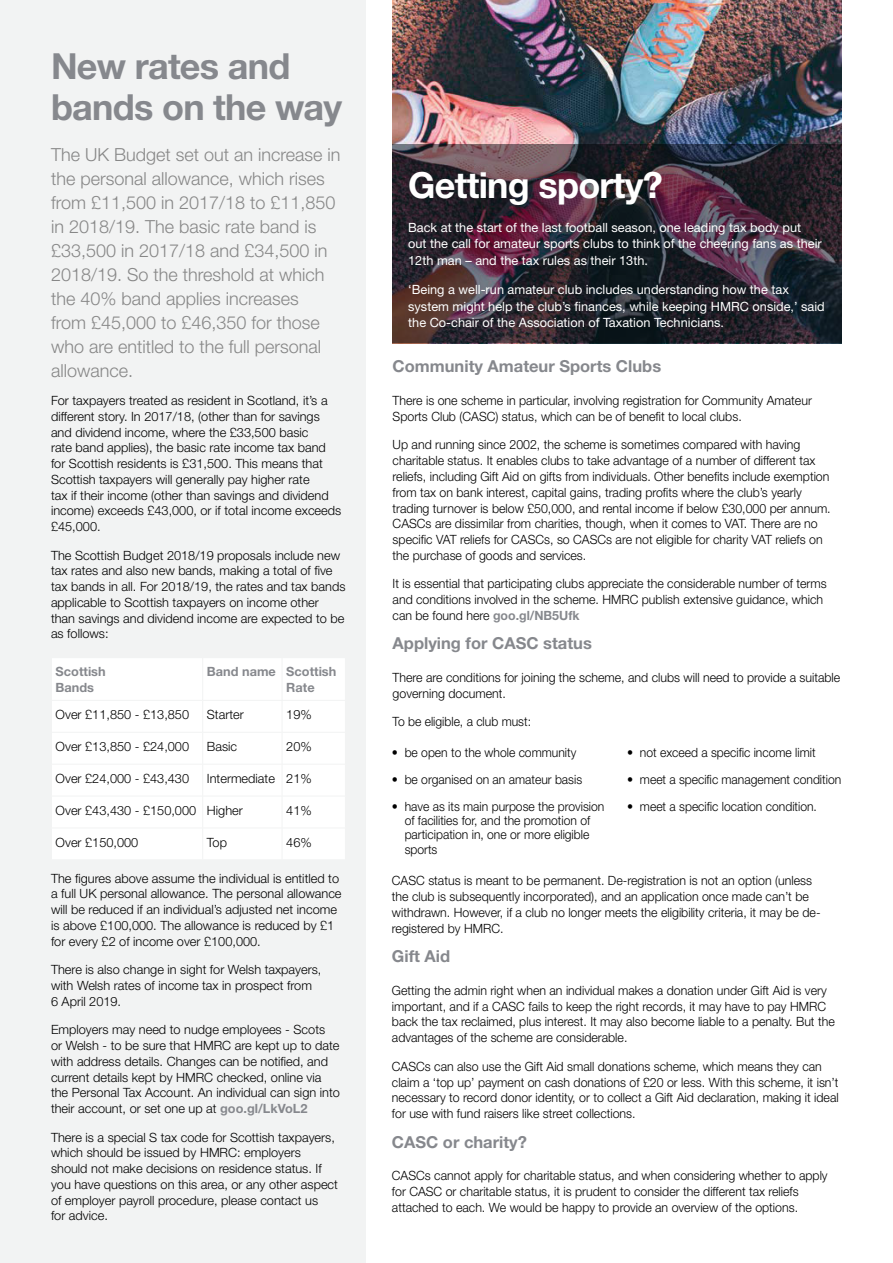
<style>
.page{position:relative;width:893px;height:1263px;background:#fff}
.page>*{position:absolute;margin:0;border:0;box-sizing:border-box;transform-origin:0 0}
.Heading1{font:700 36px/40.5px "Helvetica Neue";letter-spacing:-.02em;color:#86888d}
.t1{font:700 36px "Helvetica Neue";letter-spacing:-.02em;color:#fff}
.Subtitle{font:300 18px/24px "Helvetica Neue";color:#878787}
.Heading3{font:700 16.5px "Helvetica Neue";color:#86888d}
.Body{font:300 12.75px/15.8px "Helvetica Neue";color:#000}
.Body-2{font:12.75px/16.5px "Helvetica Neue";color:#fff}
.Body-3{font:300 12.75px/14.2px "Helvetica Neue";color:#000;scale:.95 1}
.Body-4{font:700 12.75px/15.8px "Helvetica Neue";color:#86888d}
.s1{font-weight:700;color:#86888d}
</style>
<div class="page">
<div style="left:0;top:0;width:366px;height:1263px;background:#f2f3f3"></div>
<img style="left:393px;top:0;width:449px;height:145px">
<img style="left:393px;top:145px;width:449px;height:198px">
<div style="left:52px;top:659px;width:293px;height:200px;background:#fff"></div>
<hr style="left:202px;top:658px;width:1px;height:42px;background:#f2f3f3">
<hr style="left:282px;top:658px;width:1px;height:42px;background:#f2f3f3">
<hr style="left:51px;top:700px;width:152px;height:1px;background:#f2f3f3">
<hr style="left:51px;top:732px;width:152px;height:1px;background:#f2f3f3">
<hr style="left:51px;top:764px;width:152px;height:1px;background:#f2f3f3">
<hr style="left:51px;top:796px;width:152px;height:1px;background:#f2f3f3">
<hr style="left:51px;top:827px;width:152px;height:1px;background:#f2f3f3">
<hr style="left:202px;top:701px;width:1px;height:31px;background:#f2f3f3">
<hr style="left:202px;top:733px;width:1px;height:31px;background:#f2f3f3">
<hr style="left:202px;top:764px;width:1px;height:32px;background:#f2f3f3">
<hr style="left:202px;top:796px;width:1px;height:31px;background:#f2f3f3">
<hr style="left:202px;top:828px;width:1px;height:31px;background:#f2f3f3">
<hr style="left:203px;top:700px;width:79px;height:1px;background:#f2f3f3">
<hr style="left:282px;top:700px;width:64px;height:1px;background:#f2f3f3">
<hr style="left:282px;top:701px;width:1px;height:31px;background:#f2f3f3">
<hr style="left:282px;top:733px;width:1px;height:31px;background:#f2f3f3">
<hr style="left:282px;top:764px;width:1px;height:32px;background:#f2f3f3">
<hr style="left:282px;top:796px;width:1px;height:31px;background:#f2f3f3">
<hr style="left:282px;top:828px;width:1px;height:31px;background:#f2f3f3">
<hr style="left:203px;top:732px;width:79px;height:1px;background:#f2f3f3">
<hr style="left:282px;top:732px;width:64px;height:1px;background:#f2f3f3">
<hr style="left:203px;top:764px;width:79px;height:1px;background:#f2f3f3">
<hr style="left:282px;top:764px;width:64px;height:1px;background:#f2f3f3">
<hr style="left:203px;top:796px;width:79px;height:1px;background:#f2f3f3">
<hr style="left:282px;top:796px;width:64px;height:1px;background:#f2f3f3">
<hr style="left:203px;top:827px;width:79px;height:1px;background:#f2f3f3">
<hr style="left:282px;top:827px;width:64px;height:1px;background:#f2f3f3">
<p class="Heading1" style="left:51px;top:45px;width:293px">New rates and bands on the way</p>
<p class="Subtitle" style="left:51px;top:142px;width:291px">The UK Budget set out an increase in the personal allowance, which rises from £11,500 in 2017/18 to £11,850 in 2018/19. The basic rate band is £33,500 in 2017/18 and £34,500 in<br>2018/19. So the threshold at which the 40% band applies increases<br>from £45,000 to £46,350 for those who are entitled to the full personal allowance.</p>
<p class="Body" style="left:51px;top:392px;width:292px">For taxpayers treated as resident in Scotland, it’s a different story. In 2017/18, (other than for savings and dividend income, where the £33,500 basic<br>rate band applies), the basic rate income tax band for Scottish residents is £31,500. This means that Scottish taxpayers will generally pay higher rate<br>tax if their income (other than savings and dividend income) exceeds £43,000, or if total income exceeds £45,000.</p>
<p class="Body" style="left:51px;top:547px;width:296px">The Scottish Budget 2018/19 proposals include new tax rates and also new bands, making a total of five tax bands in all. For 2018/19, the rates and tax bands applicable to Scottish taxpayers on income other than savings and dividend income are expected to be as follows:</p>
<p class="Body-4" style="left:56px;top:663px;width:52px">Scottish<br>Bands</p>
<p class="Body-4" style="left:207px;top:663px;width:70px">Band name</p>
<p class="Body-4" style="left:286px;top:663px;width:52px">Scottish<br>Rate</p>
<p class="Body" style="left:56px;top:706px;width:135px">Over £11,850 - £13,850</p>
<p class="Body" style="left:207px;top:706px;width:38px">Starter</p>
<p class="Body" style="left:286px;top:706px;width:27px">19%</p>
<p class="Body" style="left:56px;top:738px;width:135px">Over £13,850 - £24,000</p>
<p class="Body" style="left:207px;top:738px;width:32px">Basic</p>
<p class="Body" style="left:286px;top:738px;width:27px">20%</p>
<p class="Body" style="left:56px;top:770px;width:135px">Over £24,000 - £43,430</p>
<p class="Body" style="left:207px;top:770px;width:70px">Intermediate</p>
<p class="Body" style="left:286px;top:770px;width:27px">21%</p>
<p class="Body" style="left:56px;top:802px;width:142px">Over £43,430 - £150,000</p>
<p class="Body" style="left:207px;top:802px;width:37px">Higher</p>
<p class="Body" style="left:286px;top:802px;width:27px">41%</p>
<p class="Body" style="left:56px;top:834px;width:84px">Over £150,000</p>
<p class="Body" style="left:207px;top:834px;width:22px">Top</p>
<p class="Body" style="left:286px;top:834px;width:27px">46%</p>
<p class="Body" style="left:51px;top:870px;width:292px">The figures above assume the individual is entitled to a full UK personal allowance. The personal allowance will be reduced if an individual’s adjusted net income is above £100,000. The allowance is reduced by £1 for every £2 of income over £100,000.</p>
<p class="Body" style="left:51px;top:961px;width:272px">There is also change in sight for Welsh taxpayers, with Welsh rates of income tax in prospect from<br>6 April 2019.</p>
<p class="Body" style="left:51px;top:1021px;width:290px">Employers may need to nudge employees - Scots<br>or Welsh - to be sure that HMRC are kept up to date with address details. Changes can be notified, and current details kept by HMRC checked, online via the Personal Tax Account. An individual can sign into their account, or set one up at <span class="s1">goo.gl/LkVoL2</span></p>
<p class="Body" style="left:51px;top:1129px;width:288px">There is a special S tax code for Scottish taxpayers, which should be issued by HMRC: employers should not make decisions on residence status. If you have questions on this area, or any other aspect of employer payroll procedure, please contact us<br>for advice.</p>
<p class="t1" style="left:408px;top:163px;width:256px">Getting sporty?</p>
<p class="Body-2" style="left:408px;top:219px;width:415px">Back at the start of the last football season, one leading tax body put out the call for amateur sports clubs to think of the cheering fans as their<br>12th man – and the tax rules as their 13th.</p>
<p class="Body-2" style="left:408px;top:281px;width:418px">‘Being a well-run amateur club includes understanding how the tax system might help the club’s finances, while keeping HMRC onside,’ said the Co-chair of the Association of Taxation Technicians.</p>
<p class="Heading3" style="left:393px;top:356px;width:270px">Community Amateur Sports Clubs</p>
<p class="Body" style="left:393px;top:392px;width:421px">There is one scheme in particular, involving registration for Community Amateur<br>Sports Club (CASC) status, which can be of benefit to local clubs.</p>
<p class="Body" style="left:393px;top:437px;width:440px">Up and running since 2002, the scheme is sometimes compared with having charitable status. It enables clubs to take advantage of a number of different tax reliefs, including Gift Aid on gifts from individuals. Other benefits include exemption from tax on bank interest, capital gains, trading profits where the club’s yearly trading turnover is below £50,000, and rental income if below £30,000 per annum.<br>CASCs are dissimilar from charities, though, when it comes to VAT. There are no specific VAT reliefs for CASCs, so CASCs are not eligible for charity VAT reliefs on the purchase of goods and services.</p>
<p class="Body" style="left:393px;top:576px;width:436px">It is essential that participating clubs appreciate the considerable number of terms and conditions involved in the scheme. HMRC publish extensive guidance, which can be found here <span class="s1">goo.gl/NB5Ufk</span></p>
<p class="Heading3" style="left:393px;top:633px;width:201px">Applying for CASC status</p>
<p class="Body" style="left:393px;top:669px;width:449px">There are conditions for joining the scheme, and clubs will need to provide a suitable governing document.</p>
<p class="Body-3" style="left:393px;top:714px;width:147px">To be eligible, a club must:</p>
<p class="Body-3" style="left:392px;top:745px;width:196px">• be open to the whole community</p>
<p class="Body-3" style="left:392px;top:772px;width:202px">• be organised on an amateur basis</p>
<p class="Body-3" style="left:405px;top:799px;width:212px;text-indent:-13px">• have as its main purpose the provision of facilities for, and the promotion of participation in, one or more eligible sports</p>
<p class="Body-3" style="left:627px;top:745px;width:200px">• not exceed a specific income limit</p>
<p class="Body-3" style="left:627px;top:772px;width:227px">• meet a specific management condition</p>
<p class="Body-3" style="left:627px;top:799px;width:201px">• meet a specific location condition.</p>
<p class="Body" style="left:392px;top:872px;width:430px">CASC status is meant to be permanent. De-registration is not an option (unless the club is subsequently incorporated), and an application once made can’t be withdrawn. However, if a club no longer meets the eligibility criteria, it may be de&shy;registered by HMRC.</p>
<p class="Heading3" style="left:392px;top:946px;width:60px">Gift Aid</p>
<p class="Body" style="left:392px;top:982px;width:444px">Getting the admin right when an individual makes a donation under Gift Aid is very important, and if a CASC fails to keep the right records, it may have to pay HMRC back the tax reclaimed, plus interest. It may also become liable to a penalty. But the advantages of the scheme are considerable.</p>
<p class="Body" style="left:392px;top:1058px;width:448px">CASCs can also use the Gift Aid small donations scheme, which means they can claim a ‘top up’ payment on cash donations of £20 or less. With this scheme, it isn’t necessary to record donor identity, or to collect a Gift Aid declaration, making it ideal for use with fund raisers like street collections.</p>
<p class="Heading3" style="left:392px;top:1131px;width:137px">CASC or charity?</p>
<p class="Body" style="left:392px;top:1167px;width:437px">CASCs cannot apply for charitable status, and when considering whether to apply for CASC or charitable status, it is prudent to consider the different tax reliefs attached to each. We would be happy to provide an overview of the options.</p>
</div>
